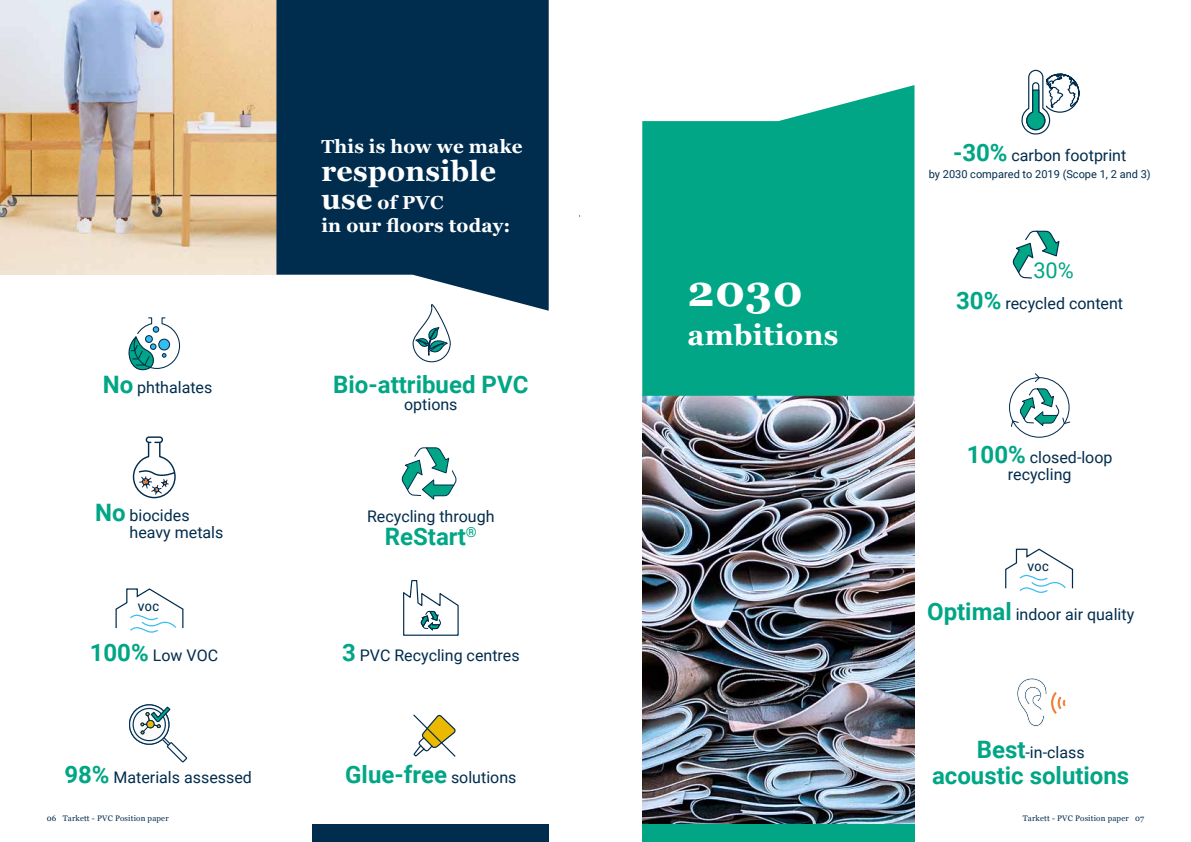
<style>
.page{position:relative;width:1191px;height:842px;background:#fff}
.page>*{position:absolute;margin:0;border:0;box-sizing:border-box;transform-origin:0 0}
.t1{font:700 43px "Georgia";color:#fff}
.t2{font:700 28.5px "Georgia";letter-spacing:.01em;color:#fff}
.t3{font:700 24px "Roboto";color:#00a685}
.t4{font:21.8px "Roboto";color:#00a685}
.t5{font:700 18.8px/23.6px "Georgia";letter-spacing:.01em;color:#fff}
.t6{font:16px/17px "Roboto";color:#002c4d}
.t7{font:11px "Roboto";color:#002c4d}
.t8{font:500 10.3px "Roboto";letter-spacing:.035em;color:#002c4d}
.t9{font:8px "Georgia";letter-spacing:.02em;color:#002c4d}
.s1{font-size:28.5px}
.s2{font-weight:700;font-size:24px;color:#00a685}
.s3{font-weight:400;font-size:16px;color:#002c4d}
</style>
<div class="page">
<img style="left:0;top:0;width:276px;height:275px">
<img style="left:642px;top:396px;width:272px;height:428px">
<svg style="left:1021px;top:69px;width:59px;height:66px"></svg>
<svg style="left:401px;top:447px;width:56px;height:53px"></svg>
<svg style="left:1010px;top:373px;width:61px;height:55px"></svg>
<svg style="left:1017px;top:678px;width:49px;height:49px"></svg>
<svg style="left:128px;top:317px;width:53px;height:54px"></svg>
<svg style="left:1012px;top:230px;width:48px;height:49px"></svg>
<svg style="left:412px;top:311px;width:39px;height:52px"></svg>
<svg style="left:276px;top:0;width:273px;height:311px;background:#1e4460"></svg>
<svg style="left:642px;top:85px;width:272px;height:311px;background:#16ad8f"></svg>
<div style="left:312px;top:824px;width:237px;height:18px;background:#002c4d"></div>
<div style="left:642px;top:824px;width:272px;height:18px;background:#00a685"></div>
<svg style="left:403px;top:580px;width:56px;height:56px"></svg>
<svg style="left:413px;top:714px;width:43px;height:43px"></svg>
<svg style="left:129px;top:704px;width:59px;height:59px"></svg>
<div style="left:146px;top:436px;width:17px;height:7px;border:1px solid #002c4d;border-radius:3px"></div>
<svg style="left:132px;top:442px;width:44px;height:57px"></svg>
<svg style="left:115px;top:588px;width:69px;height:45px"></svg>
<svg style="left:1005px;top:548px;width:68px;height:45px"></svg>
<p class="t5" style="left:321px;top:134px;width:202px">This is how we make</p>
<h2 class="t2" style="left:321px;top:150px;width:176px">responsible</h2>
<p class="t5" style="left:321px;top:190px;width:190px"><span class="s1">use</span> of PVC<br>in our floors today:</p>
<p class="t6" style="left:953px;top:146px;width:175px"><span class="s2">-30%</span> carbon footprint</p>
<p class="t7" style="left:928px;top:167px;width:223px">by 2030 compared to 2019 (Scope 1, 2 and 3)</p>
<h3 class="t4" style="left:1033px;top:254px;width:42px">30%</h3>
<h1 class="t1" style="left:687px;top:259px;width:117px">2030</h1>
<h2 class="t2" style="left:687px;top:314px;width:152px">ambitions</h2>
<p class="t6" style="left:956px;top:294px;width:168px"><span class="s2">30%</span> recycled content</p>
<p class="t6" style="left:103px;top:378px;width:111px"><span class="s2">No</span> phthalates</p>
<h3 class="t3" style="left:333px;top:368px;width:197px">Bio-attribued PVC</h3>
<p class="t6" style="left:404px;top:395px;width:55px">options</p>
<p class="t6" style="left:966px;top:448px;width:147px;text-align:center"><span class="s2">100%</span> closed-loop recycling</p>
<p class="t6" style="left:130px;top:506px;width:95px;text-indent:-34px"><span class="s2">No</span> biocides heavy metals</p>
<p class="t6" style="left:367px;top:507px;width:129px">Recycling through</p>
<h3 class="t3" style="left:385px;top:519px;width:93px">ReStart<sup>®</sup></h3>
<p class="t8" style="left:1027px;top:560px;width:23px">VOC</p>
<p class="t8" style="left:138px;top:600px;width:23px">VOC</p>
<p class="t6" style="left:927px;top:605px;width:209px"><span class="s2">Optimal</span> indoor air quality</p>
<p class="t6" style="left:90px;top:646px;width:130px"><span class="s2">100%</span> Low VOC</p>
<p class="t6" style="left:342px;top:646px;width:179px"><span class="s2">3</span> PVC Recycling centres</p>
<p class="t6" style="left:976px;top:743px;width:109px"><span class="s2">Best</span>-in-class</p>
<h3 class="t3" style="left:345px;top:758px;width:173px">Glue-free <span class="s3">solutions</span></h3>
<p class="t6" style="left:64px;top:768px;width:189px"><span class="s2">98%</span> Materials assessed</p>
<h3 class="t3" style="left:932px;top:758px;width:199px">acoustic solutions</h3>
<p class="t9" style="left:47px;top:812px;width:123px">06 Tarkett - PVC Position paper</p>
<p class="t9" style="left:1022px;top:812px;width:123px">Tarkett - PVC Position paper 07</p>
</div>
